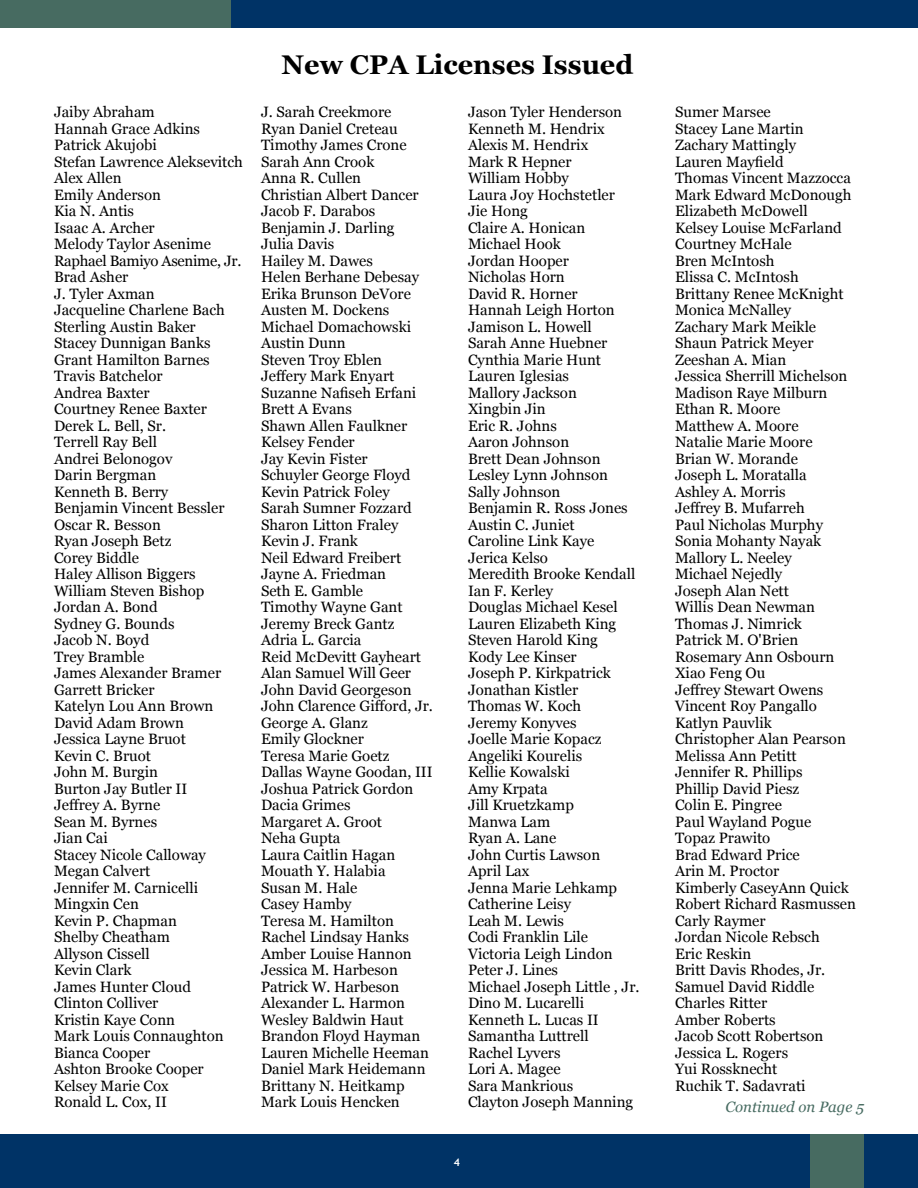
<style>
.page{position:relative;width:918px;height:1188px;background:#fff}
.page>*{position:absolute;margin:0;border:0;box-sizing:border-box;transform-origin:0 0}
.t1{font:700 27px "Georgia";color:#000}
.t2{font:15px/16.5px "Georgia";color:#000}
.t3{font:italic 15px "Georgia";color:#476b61}
.t4{font:700 10.5px "Trebuchet MS";color:#fff}
</style>
<div class="page">
<div style="left:0;top:1135px;width:918px;height:53px;background:#036"></div>
<div style="left:810px;top:1135px;width:54px;height:53px;background:#476b61"></div>
<div style="left:0;top:0;width:918px;height:28px;background:#036"></div>
<div style="left:0;top:0;width:230px;height:28px;background:#476b61"></div>
<h1 class="t1" style="left:282px;top:48px;width:353px">New CPA Licenses Issued</h1>
<p class="t2" style="left:54px;top:104px;width:190px">Jaiby Abraham<br>Hannah Grace Adkins<br>Patrick Akujobi<br>Stefan Lawrence Aleksevitch<br>Alex Allen<br>Emily Anderson<br>Kia N. Antis<br>Isaac A. Archer<br>Melody Taylor Asenime<br>Raphael Bamiyo Asenime, Jr.<br>Brad Asher<br>J. Tyler Axman<br>Jacqueline Charlene Bach<br>Sterling Austin Baker<br>Stacey Dunnigan Banks<br>Grant Hamilton Barnes<br>Travis Batchelor<br>Andrea Baxter<br>Courtney Renee Baxter<br>Derek L. Bell, Sr.<br>Terrell Ray Bell<br>Andrei Belonogov<br>Darin Bergman<br>Kenneth B. Berry<br>Benjamin Vincent Bessler<br>Oscar R. Besson<br>Ryan Joseph Betz<br>Corey Biddle<br>Haley Allison Biggers<br>William Steven Bishop<br>Jordan A. Bond<br>Sydney G. Bounds<br>Jacob N. Boyd<br>Trey Bramble<br>James Alexander Bramer<br>Garrett Bricker<br>Katelyn Lou Ann Brown<br>David Adam Brown<br>Jessica Layne Bruot<br>Kevin C. Bruot<br>John M. Burgin<br>Burton Jay Butler II<br>Jeffrey A. Byrne<br>Sean M. Byrnes<br>Jian Cai<br>Stacey Nicole Calloway<br>Megan Calvert<br>Jennifer M. Carnicelli<br>Mingxin Cen<br>Kevin P. Chapman<br>Shelby Cheatham<br>Allyson Cissell<br>Kevin Clark<br>James Hunter Cloud<br>Clinton Colliver<br>Kristin Kaye Conn<br>Mark Louis Connaughton<br>Bianca Cooper<br>Ashton Brooke Cooper<br>Kelsey Marie Cox<br>Ronald L. Cox, II</p>
<p class="t2" style="left:261px;top:104px;width:173px">J. Sarah Creekmore<br>Ryan Daniel Creteau<br>Timothy James Crone<br>Sarah Ann Crook<br>Anna R. Cullen<br>Christian Albert Dancer<br>Jacob F. Darabos<br>Benjamin J. Darling<br>Julia Davis<br>Hailey M. Dawes<br>Helen Berhane Debesay<br>Erika Brunson DeVore<br>Austen M. Dockens<br>Michael Domachowski<br>Austin Dunn<br>Steven Troy Eblen<br>Jeffery Mark Enyart<br>Suzanne Nafiseh Erfani<br>Brett A Evans<br>Shawn Allen Faulkner<br>Kelsey Fender<br>Jay Kevin Fister<br>Schuyler George Floyd<br>Kevin Patrick Foley<br>Sarah Sumner Fozzard<br>Sharon Litton Fraley<br>Kevin J. Frank<br>Neil Edward Freibert<br>Jayne A. Friedman<br>Seth E. Gamble<br>Timothy Wayne Gant<br>Jeremy Breck Gantz<br>Adria L. Garcia<br>Reid McDevitt Gayheart<br>Alan Samuel Will Geer<br>John David Georgeson<br>John Clarence Gifford, Jr.<br>George A. Glanz<br>Emily Glockner<br>Teresa Marie Goetz<br>Dallas Wayne Goodan, III<br>Joshua Patrick Gordon<br>Dacia Grimes<br>Margaret A. Groot<br>Neha Gupta<br>Laura Caitlin Hagan<br>Mouath Y. Halabia<br>Susan M. Hale<br>Casey Hamby<br>Teresa M. Hamilton<br>Rachel Lindsay Hanks<br>Amber Louise Hannon<br>Jessica M. Harbeson<br>Patrick W. Harbeson<br>Alexander L. Harmon<br>Wesley Baldwin Haut<br>Brandon Floyd Hayman<br>Lauren Michelle Heeman<br>Daniel Mark Heidemann<br>Brittany N. Heitkamp<br>Mark Louis Hencken</p>
<p class="t2" style="left:468px;top:104px;width:173px">Jason Tyler Henderson<br>Kenneth M. Hendrix<br>Alexis M. Hendrix<br>Mark R Hepner<br>William Hobby<br>Laura Joy Hochstetler<br>Jie Hong<br>Claire A. Honican<br>Michael Hook<br>Jordan Hooper<br>Nicholas Horn<br>David R. Horner<br>Hannah Leigh Horton<br>Jamison L. Howell<br>Sarah Anne Huebner<br>Cynthia Marie Hunt<br>Lauren Iglesias<br>Mallory Jackson<br>Xingbin Jin<br>Eric R. Johns<br>Aaron Johnson<br>Brett Dean Johnson<br>Lesley Lynn Johnson<br>Sally Johnson<br>Benjamin R. Ross Jones<br>Austin C. Juniet<br>Caroline Link Kaye<br>Jerica Kelso<br>Meredith Brooke Kendall<br>Ian F. Kerley<br>Douglas Michael Kesel<br>Lauren Elizabeth King<br>Steven Harold King<br>Kody Lee Kinser<br>Joseph P. Kirkpatrick<br>Jonathan Kistler<br>Thomas W. Koch<br>Jeremy Konyves<br>Joelle Marie Kopacz<br>Angeliki Kourelis<br>Kellie Kowalski<br>Amy Krpata<br>Jill Kruetzkamp<br>Manwa Lam<br>Ryan A. Lane<br>John Curtis Lawson<br>April Lax<br>Jenna Marie Lehkamp<br>Catherine Leisy<br>Leah M. Lewis<br>Codi Franklin Lile<br>Victoria Leigh Lindon<br>Peter J. Lines<br>Michael Joseph Little , Jr.<br>Dino M. Lucarelli<br>Kenneth L. Lucas II<br>Samantha Luttrell<br>Rachel Lyvers<br>Lori A. Magee<br>Sara Mankrious<br>Clayton Joseph Manning</p>
<p class="t2" style="left:675px;top:104px;width:183px">Sumer Marsee<br>Stacey Lane Martin<br>Zachary Mattingly<br>Lauren Mayfield<br>Thomas Vincent Mazzocca<br>Mark Edward McDonough<br>Elizabeth McDowell<br>Kelsey Louise McFarland<br>Courtney McHale<br>Bren McIntosh<br>Elissa C. McIntosh<br>Brittany Renee McKnight<br>Monica McNalley<br>Zachary Mark Meikle<br>Shaun Patrick Meyer<br>Zeeshan A. Mian<br>Jessica Sherrill Michelson<br>Madison Raye Milburn<br>Ethan R. Moore<br>Matthew A. Moore<br>Natalie Marie Moore<br>Brian W. Morande<br>Joseph L. Moratalla<br>Ashley A. Morris<br>Jeffrey B. Mufarreh<br>Paul Nicholas Murphy<br>Sonia Mohanty Nayak<br>Mallory L. Neeley<br>Michael Nejedly<br>Joseph Alan Nett<br>Willis Dean Newman<br>Thomas J. Nimrick<br>Patrick M. O'Brien<br>Rosemary Ann Osbourn<br>Xiao Feng Ou<br>Jeffrey Stewart Owens<br>Vincent Roy Pangallo<br>Katlyn Pauvlik<br>Christopher Alan Pearson<br>Melissa Ann Petitt<br>Jennifer R. Phillips<br>Phillip David Piesz<br>Colin E. Pingree<br>Paul Wayland Pogue<br>Topaz Prawito<br>Brad Edward Price<br>Arin M. Proctor<br>Kimberly CaseyAnn Quick<br>Robert Richard Rasmussen<br>Carly Raymer<br>Jordan Nicole Rebsch<br>Eric Reskin<br>Britt Davis Rhodes, Jr.<br>Samuel David Riddle<br>Charles Ritter<br>Amber Roberts<br>Jacob Scott Robertson<br>Jessica L. Rogers<br>Yui Rossknecht<br>Ruchik T. Sadavrati</p>
<p class="t3" style="left:726px;top:1098px;width:140px">Continued on Page 5</p>
<p class="t4" style="left:454px;top:1156px;width:8px">4</p>
</div>
